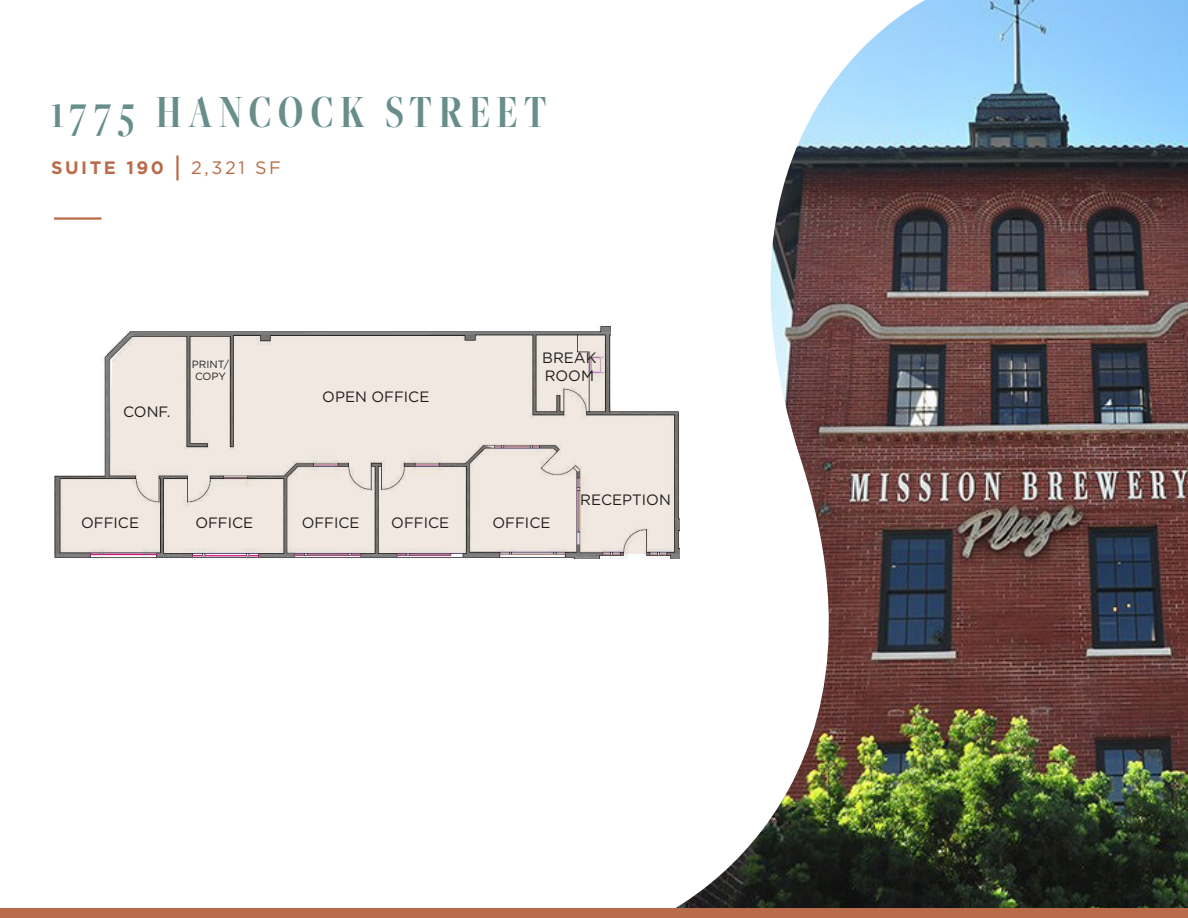
<style>
.page{position:relative;width:1188px;height:918px;background:#fff}
.page>*{position:absolute;margin:0;border:0;box-sizing:border-box;transform-origin:0 0}
.t1{font:600 48px "Freight Big Cmp Pro";letter-spacing:.14em;color:#678e8a}
.t2{font:700 18px "Gotham";letter-spacing:.14em;color:#ba6b4a}
.t3{font:15px "Gotham";color:#231f20}
.t4{font:10.5px "Gotham";color:#231f20}
.s1{font-size:27px}
.s2{font-weight:400}
</style>
<div class="page">
<img style="left:661px;top:0;width:527px;height:908px">
<hr style="left:54px;top:217px;width:47px;height:3px;background:#ba6b4a">
<div style="left:0;top:908px;width:1188px;height:10px;background:#ba6b4a"></div>
<img style="left:54px;top:324px;width:625px;height:234px">
<div style="left:611px;top:321px;width:48px;height:53px;background:#fff"></div>
<svg style="left:54px;top:334px;width:625px;height:220px;background:#e6dfd9"></svg>
<p class="t1" style="left:51px;top:81px;width:497px">1775 HANCOCK STREET</p>
<p class="t2" style="left:51px;top:156px;width:232px">SUITE 190 <span class="s1">|</span> <span class="s2">2,321 SF</span></p>
<p class="t3" style="left:123px;top:402px;width:49px">CONF.</p>
<p class="t4" style="left:192px;top:357px;width:39px">PRINT/</p>
<p class="t4" style="left:195px;top:370px;width:32px">COPY</p>
<p class="t3" style="left:81px;top:513px;width:59px">OFFICE</p>
<p class="t3" style="left:195px;top:513px;width:59px">OFFICE</p>
<p class="t3" style="left:322px;top:387px;width:109px">OPEN OFFICE</p>
<p class="t3" style="left:542px;top:348px;width:56px">BREAK</p>
<p class="t3" style="left:545px;top:366px;width:51px">ROOM</p>
<p class="t3" style="left:580px;top:490px;width:92px">RECEPTION</p>
<p class="t3" style="left:302px;top:513px;width:59px">OFFICE</p>
<p class="t3" style="left:391px;top:513px;width:59px">OFFICE</p>
<p class="t3" style="left:493px;top:513px;width:59px">OFFICE</p>
</div>
